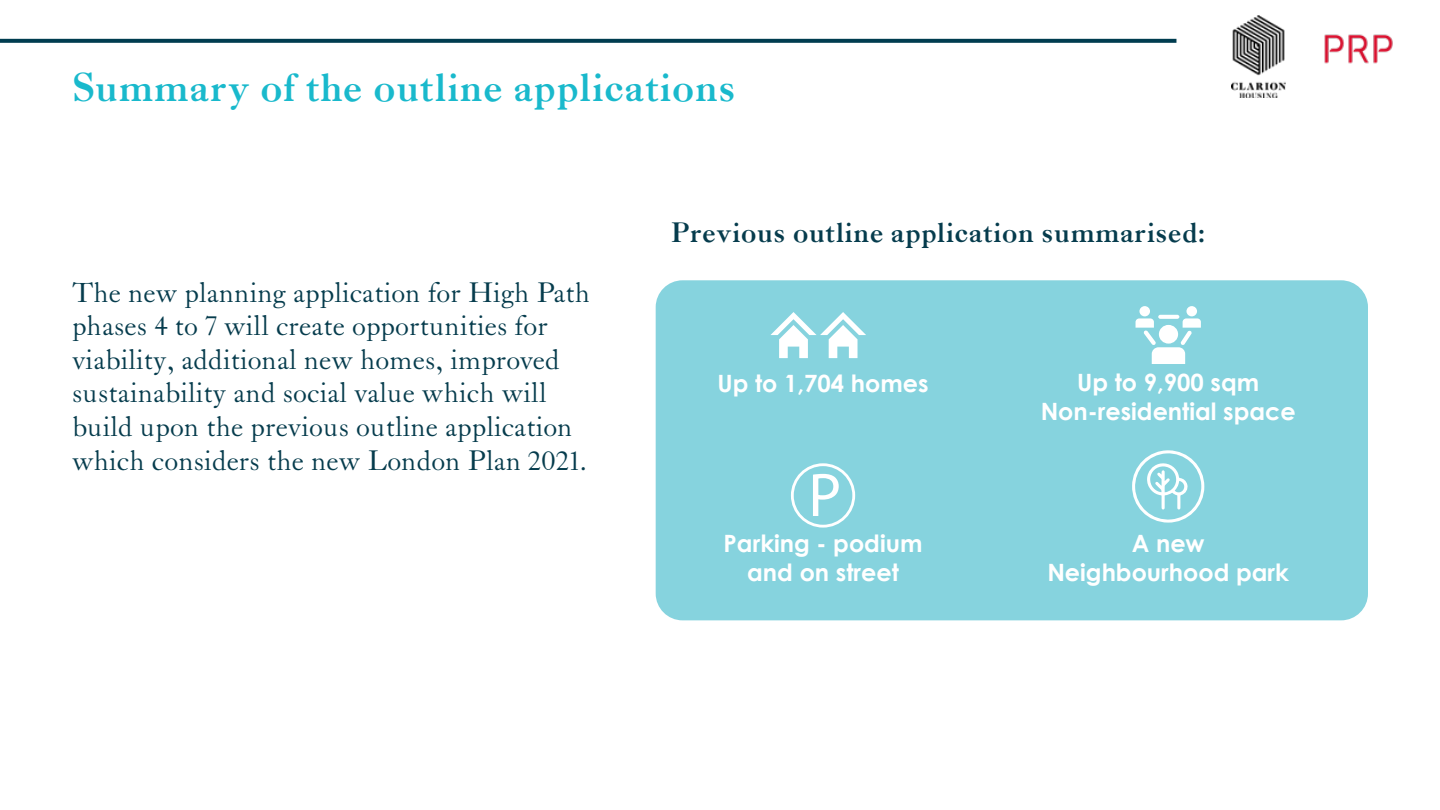
<style>
.page{position:relative;width:1440px;height:810px;background:#fff}
.page>*{position:absolute;margin:0;border:0;box-sizing:border-box;transform-origin:0 0}
.Headline_Title{font:700 40px "LTC Caslon Pro";color:#19b9cc}
.Body{font:28px/33.6px "LTC Caslon Pro";color:#063c4d}
.Body-2{font:700 28px "LTC Caslon Pro";color:#063c4d}
.DIVIDER_PAGE_SECONDR{font:700 23.8px/28.6px "Century Gothic";color:#fff;text-align:center}
</style>
<div class="page">
<svg style="left:0;top:39px;width:1176px;height:4px;background:#0b4557"></svg>
<img style="left:1231px;top:16px;width:55px;height:81px">
<img style="left:1324px;top:34px;width:69px;height:30px">
<div style="left:656px;top:280px;width:712px;height:340px;background:#86d3de;border-radius:27px"></div>
<svg style="left:770px;top:312px;width:96px;height:46px"></svg>
<div style="left:1139px;top:306px;width:11px;height:10px;background:#fff;border-radius:50%"></div>
<div style="left:1186px;top:306px;width:11px;height:10px;background:#fff;border-radius:50%"></div>
<hr style="left:1158px;top:315px;width:21px;height:4px;background:#fff;border-radius:2px">
<svg style="left:1136px;top:318px;width:65px;height:46px"></svg>
<svg style="left:1132px;top:450px;width:72px;height:73px"></svg>
<svg style="left:791px;top:463px;width:64px;height:65px"></svg>
<p class="Headline_Title" style="left:72px;top:66px;width:666px">Summary of the outline applications</p>
<p class="Body" style="left:72px;top:276px;width:520px">The new planning application for High Path phases 4 to 7 will create opportunities for viability, additional new homes, improved sustainability and social value which will build upon the previous outline application which considers the new London Plan 2021.</p>
<p class="Body-2" style="left:670px;top:217px;width:536px">Previous outline application summarised:</p>
<p class="DIVIDER_PAGE_SECONDR" style="left:717px;top:368px;width:213px">Up to 1,704 homes</p>
<p class="DIVIDER_PAGE_SECONDR" style="left:1077px;top:367px;width:184px">Up to 9,900 sqm</p>
<p class="DIVIDER_PAGE_SECONDR" style="left:1041px;top:396px;width:257px">Non-residential space</p>
<p class="DIVIDER_PAGE_SECONDR" style="left:724px;top:528px;width:200px">Parking - podium and on street</p>
<p class="DIVIDER_PAGE_SECONDR" style="left:1132px;top:528px;width:74px">A new</p>
<p class="DIVIDER_PAGE_SECONDR" style="left:1047px;top:557px;width:243px">Neighbourhood park</p>
</div>
